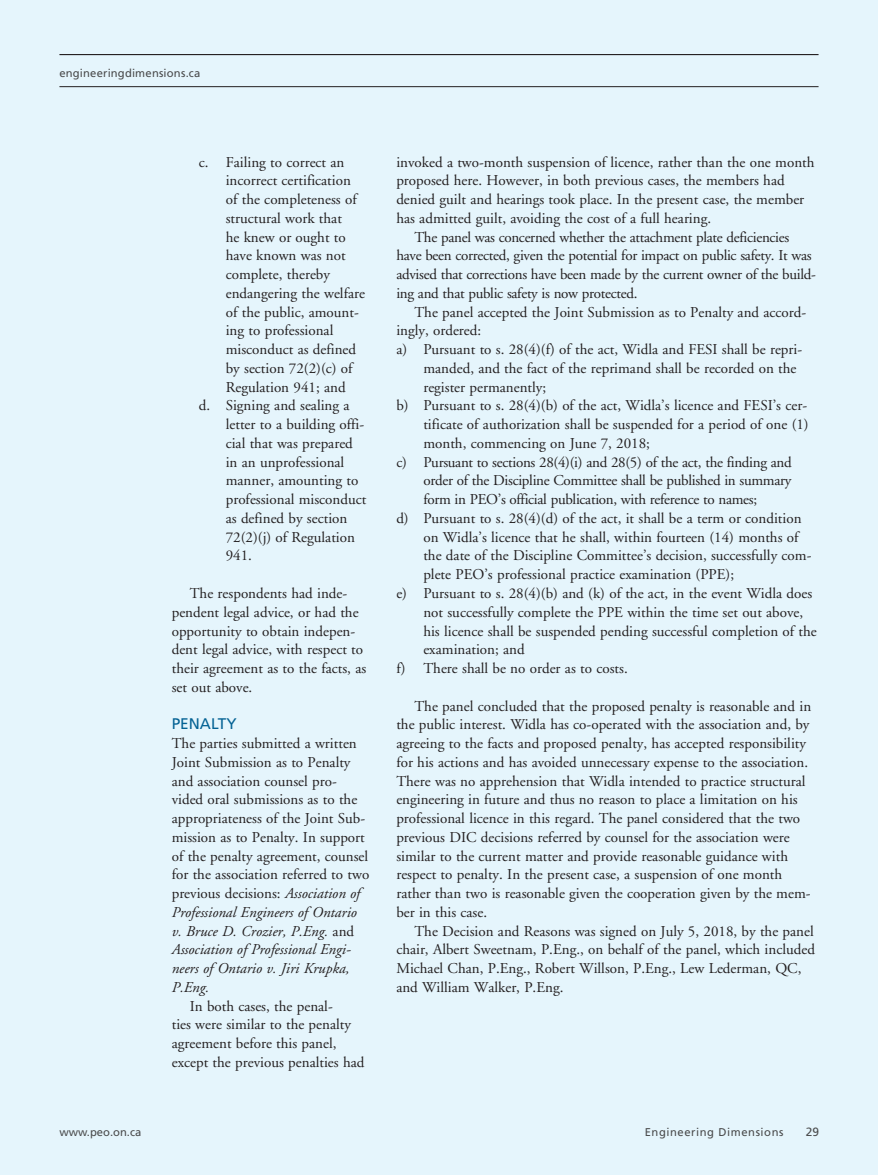
<style>
.page{position:relative;width:878px;height:1175px;background:#fff}
.page>*{position:absolute;margin:0;border:0;box-sizing:border-box;transform-origin:0 0}
.t1{font:15.3px "Frutiger";color:#046294}
.t2{font:15px/18.8px "Adobe Garamond";color:#231f20}
.t3{font:15px "Adobe Garamond";letter-spacing:-.02em;color:#231f20}
.t4{font:italic 15px "Adobe Garamond";color:#231f20}
.t5{font:12px "Frutiger";color:#4b4c4d}
.t6{font:11.25px "Frutiger";letter-spacing:.02em;color:#4b4c4d}
.t7{font:11.25px "Frutiger";letter-spacing:.05em;color:#4b4c4d}
.t8{font:11.25px "Frutiger";color:#4b4c4d}
.s1{font-style:italic}
.s2{font-style:normal}
</style>
<div class="page">
<div style="left:0;top:0;width:878px;height:1174px;background:#e5f5fc"></div>
<hr style="left:59px;top:54px;width:759px;height:1px;background:#231f20">
<hr style="left:59px;top:86px;width:759px;height:1px;background:#231f20">
<p class="t6" style="left:59px;top:67px;width:142px">engineeringdimensions.ca</p>
<p class="t2" style="left:199px;top:153px;width:147px">c. Failing to correct an</p>
<p class="t2" style="left:226px;top:172px;width:127px">incorrect certification</p>
<p class="t2" style="left:226px;top:190px;width:132px">of the completeness of</p>
<p class="t2" style="left:226px;top:209px;width:118px">structural work that</p>
<p class="t2" style="left:226px;top:228px;width:122px">he knew or ought to</p>
<p class="t2" style="left:226px;top:247px;width:121px">have known was not</p>
<p class="t2" style="left:226px;top:265px;width:106px">complete, thereby</p>
<p class="t2" style="left:226px;top:284px;width:141px">endangering the welfare</p>
<p class="t2" style="left:226px;top:303px;width:135px">of the public, amount-</p>
<p class="t2" style="left:226px;top:322px;width:109px">ing to professional</p>
<p class="t2" style="left:226px;top:340px;width:132px">misconduct as defined</p>
<p class="t2" style="left:226px;top:359px;width:128px">by section 72(2)(c) of</p>
<p class="t2" style="left:226px;top:378px;width:121px">Regulation 941; and</p>
<p class="t2" style="left:199px;top:397px;width:152px">d. Signing and sealing a</p>
<p class="t2" style="left:226px;top:415px;width:140px">letter to a building offi-</p>
<p class="t2" style="left:226px;top:434px;width:129px">cial that was prepared</p>
<p class="t2" style="left:226px;top:453px;width:120px">in an unprofessional</p>
<p class="t2" style="left:226px;top:472px;width:134px">manner, amounting to</p>
<p class="t2" style="left:226px;top:490px;width:142px">professional misconduct</p>
<p class="t2" style="left:226px;top:509px;width:123px">as defined by section</p>
<p class="t2" style="left:226px;top:528px;width:131px">72(2)(j) of Regulation</p>
<p class="t2" style="left:226px;top:547px;width:28px">941.</p>
<p class="t2" style="left:172px;top:584px;width:196px;text-indent:18px">The respondents had inde&shy;pendent legal advice, or had the opportunity to obtain indepen&shy;dent legal advice, with respect to their agreement as to the facts, as set out above.</p>
<p class="t1" style="left:172px;top:715px;width:66px">PENALTY</p>
<p class="t2" style="left:172px;top:734px;width:186px">The parties submitted a written</p>
<p class="t2" style="left:172px;top:753px;width:180px">Joint Submission as to Penalty</p>
<p class="t2" style="left:172px;top:772px;width:167px">and association counsel pro-</p>
<p class="t2" style="left:172px;top:790px;width:187px">vided oral submissions as to the</p>
<p class="t2" style="left:172px;top:809px;width:195px">appropriateness of the Joint Sub-</p>
<p class="t2" style="left:172px;top:828px;width:195px">mission as to Penalty. In support</p>
<p class="t2" style="left:172px;top:847px;width:198px">of the penalty agreement, counsel</p>
<p class="t2" style="left:172px;top:865px;width:199px">for the association referred to two</p>
<p class="t2" style="left:172px;top:884px;width:190px">previous decisions: <span class="s1">Association of</span></p>
<p class="t4" style="left:172px;top:904px;width:187px">Professional Engineers of Ontario</p>
<p class="t4" style="left:172px;top:922px;width:184px">v. Bruce D. Crozier, P.Eng. <span class="s2">and</span></p>
<p class="t4" style="left:172px;top:941px;width:179px">Association of Professional Engi-</p>
<p class="t4" style="left:172px;top:960px;width:179px">neers of Ontario v. Jiri Krupka,</p>
<p class="t4" style="left:172px;top:979px;width:39px">P.Eng.</p>
<p class="t2" style="left:190px;top:997px;width:145px">In both cases, the penal-</p>
<p class="t2" style="left:172px;top:1015px;width:181px">ties were similar to the penalty</p>
<p class="t2" style="left:172px;top:1034px;width:166px">agreement before this panel,</p>
<p class="t2" style="left:172px;top:1053px;width:194px">except the previous penalties had</p>
<p class="t2" style="left:396px;top:153px;width:419px">invoked a two-month suspension of licence, rather than the one month</p>
<p class="t2" style="left:396px;top:172px;width:390px">proposed here. However, in both previous cases, the members had</p>
<p class="t2" style="left:396px;top:190px;width:409px">denied guilt and hearings took place. In the present case, the member</p>
<p class="t2" style="left:396px;top:209px;width:316px">has admitted guilt, avoiding the cost of a full hearing.</p>
<p class="t3" style="left:414px;top:229px;width:376px">The panel was concerned whether the attachment plate deficiencies</p>
<p class="t3" style="left:396px;top:247px;width:417px">have been corrected, given the potential for impact on public safety. It was</p>
<p class="t3" style="left:396px;top:266px;width:421px">advised that corrections have been made by the current owner of the build-</p>
<p class="t3" style="left:396px;top:285px;width:243px">ing and that public safety is now protected.</p>
<p class="t2" style="left:414px;top:303px;width:393px">The panel accepted the Joint Submission as to Penalty and accord-</p>
<p class="t2" style="left:396px;top:322px;width:86px">ingly, ordered:</p>
<p class="t2" style="left:396px;top:340px;width:407px">a) Pursuant to s. 28(4)(f) of the act, Widla and FESI shall be repri-</p>
<p class="t2" style="left:423px;top:359px;width:374px">manded, and the fact of the reprimand shall be recorded on the</p>
<p class="t2" style="left:423px;top:378px;width:124px">register permanently;</p>
<p class="t2" style="left:396px;top:397px;width:412px">b) Pursuant to s. 28(4)(b) of the act, Widla’s licence and FESI’s cer-</p>
<p class="t2" style="left:423px;top:415px;width:387px">tificate of authorization shall be suspended for a period of one (1)</p>
<p class="t2" style="left:423px;top:434px;width:228px">month, commencing on June 7, 2018;</p>
<p class="t3" style="left:396px;top:454px;width:397px">c) Pursuant to sections 28(4)(i) and 28(5) of the act, the finding and</p>
<p class="t3" style="left:423px;top:472px;width:369px">order of the Discipline Committee shall be published in summary</p>
<p class="t3" style="left:423px;top:491px;width:335px">form in PEO’s official publication, with reference to names;</p>
<p class="t2" style="left:396px;top:509px;width:407px">d) Pursuant to s. 28(4)(d) of the act, it shall be a term or condition</p>
<p class="t2" style="left:423px;top:528px;width:376px">on Widla’s licence that he shall, within fourteen (14) months of</p>
<p class="t2" style="left:423px;top:547px;width:389px">the date of the Discipline Committee’s decision, successfully com-</p>
<p class="t2" style="left:423px;top:565px;width:312px">plete PEO’s professional practice examination (PPE);</p>
<p class="t2" style="left:396px;top:584px;width:417px">e) Pursuant to s. 28(4)(b) and (k) of the act, in the event Widla does</p>
<p class="t2" style="left:423px;top:603px;width:381px">not successfully complete the PPE within the time set out above,</p>
<p class="t2" style="left:423px;top:622px;width:395px">his licence shall be suspended pending successful completion of the</p>
<p class="t2" style="left:423px;top:640px;width:103px">examination; and</p>
<p class="t2" style="left:396px;top:659px;width:233px">f) There shall be no order as to costs.</p>
<p class="t2" style="left:414px;top:697px;width:398px">The panel concluded that the proposed penalty is reasonable and in</p>
<p class="t2" style="left:396px;top:715px;width:414px">the public interest. Widla has co-operated with the association and, by</p>
<p class="t2" style="left:396px;top:734px;width:411px">agreeing to the facts and proposed penalty, has accepted responsibility</p>
<p class="t2" style="left:396px;top:753px;width:413px">for his actions and has avoided unnecessary expense to the association.</p>
<p class="t2" style="left:396px;top:772px;width:410px">There was no apprehension that Widla intended to practice structural</p>
<p class="t2" style="left:396px;top:790px;width:403px">engineering in future and thus no reason to place a limitation on his</p>
<p class="t2" style="left:396px;top:809px;width:405px">professional licence in this regard. The panel considered that the two</p>
<p class="t2" style="left:396px;top:828px;width:395px">previous DIC decisions referred by counsel for the association were</p>
<p class="t2" style="left:396px;top:847px;width:393px">similar to the current matter and provide reasonable guidance with</p>
<p class="t2" style="left:396px;top:865px;width:387px">respect to penalty. In the present case, a suspension of one month</p>
<p class="t2" style="left:396px;top:884px;width:416px">rather than two is reasonable given the cooperation given by the mem-</p>
<p class="t2" style="left:396px;top:903px;width:92px">ber in this case.</p>
<p class="t2" style="left:414px;top:922px;width:401px">The Decision and Reasons was signed on July 5, 2018, by the panel</p>
<p class="t2" style="left:396px;top:940px;width:420px">chair, Albert Sweetnam, P.Eng., on behalf of the panel, which included</p>
<p class="t2" style="left:396px;top:959px;width:406px">Michael Chan, P.Eng., Robert Willson, P.Eng., Lew Lederman, QC,</p>
<p class="t2" style="left:396px;top:978px;width:169px">and William Walker, P.Eng.</p>
<p class="t8" style="left:59px;top:1125px;width:83px">www.peo.on.ca</p>
<p class="t7" style="left:644px;top:1125px;width:140px">Engineering Dimensions</p>
<p class="t5" style="left:805px;top:1124px;width:15px">29</p>
</div>
